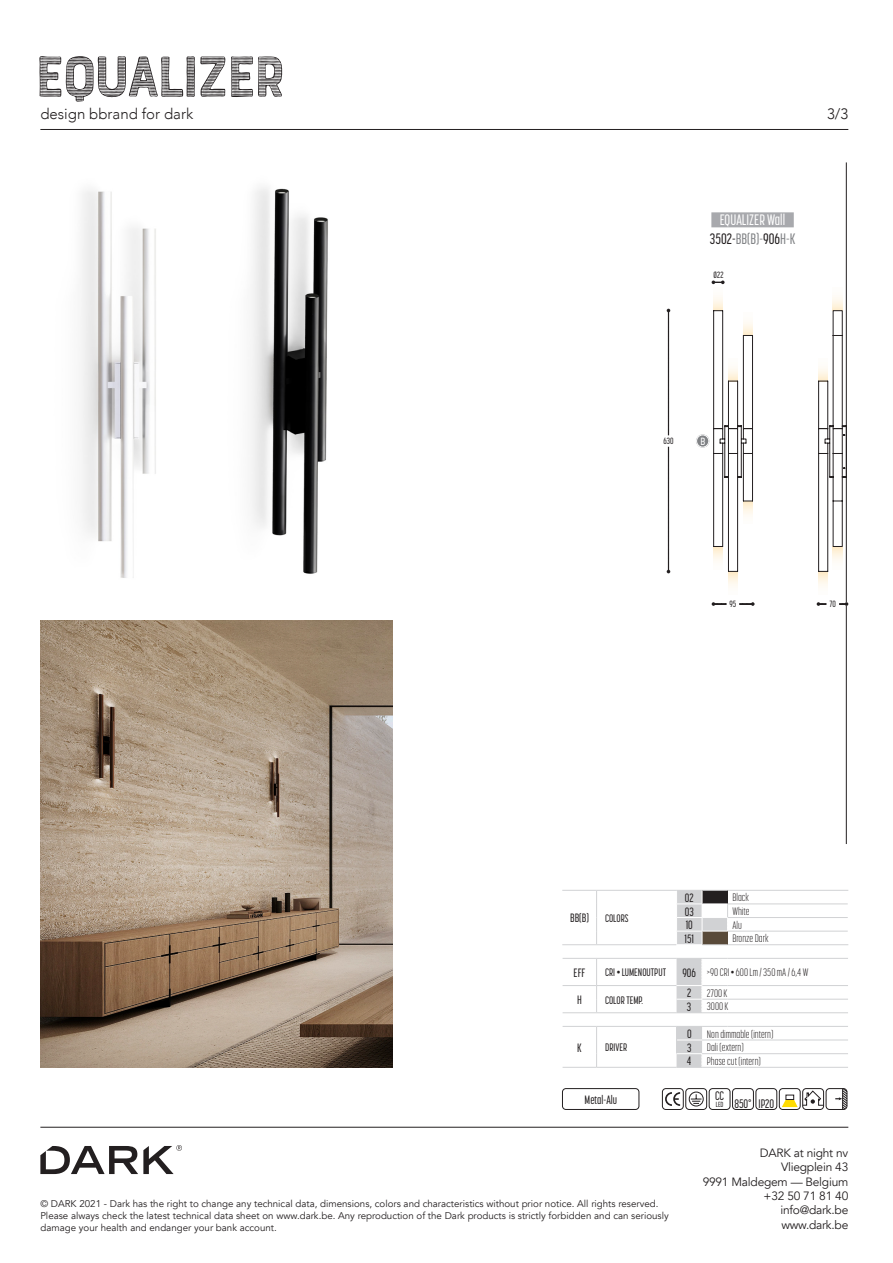
<style>
.page{position:relative;width:893px;height:1263px;background:#fff}
.page>*{position:absolute;margin:0;border:0;box-sizing:border-box;transform-origin:0 0}
.t1{font:60.3px "Bourton Hand Stripes C";letter-spacing:-.08em;color:#231f20}
.t2{font:300 15px "Avenir";color:#231f20}
.t3{font:500 15px "Korolev Compressed";color:#808285}
.t4{font:500 15px "Korolev Compressed";color:#fff}
.t5{font:500 12.3px "Korolev Compressed";letter-spacing:-.005em;color:#231f20}
.t6{font:12px "Avenir";letter-spacing:-.02em;color:#231f20}
.lamp{font:500 12px "Korolev Compressed";color:#231f20}
.lamp-2{font:300 10.8px "Korolev Compressed";color:#231f20}
.t7{font:500 10.8px "Korolev Compressed";color:#231f20}
.t8{font:500 10.35px "Korolev Condensed";color:#fff}
.t9{font:9.75px/12px "Avenir";color:#231f20}
.t10{font:500 9px "Korolev Compressed";color:#231f20}
.t11{font:500 7.35px "Korolev Compressed";color:#231f20}
.s1{color:#231f20}
</style>
<div class="page">
<hr style="left:40px;top:1127px;width:808px;height:1px;background:#231f20">
<hr style="left:40px;top:129px;width:808px;height:1px;background:#231f20">
<svg style="left:40px;top:1145px;width:142px;height:29px"></svg>
<img style="left:81px;top:190px;width:75px;height:388px">
<img style="left:251px;top:187px;width:77px;height:387px">
<img style="left:40px;top:620px;width:353px;height:447px">
<hr style="left:846px;top:162px;width:1px;height:682px;background:#231f20">
<svg style="left:728px;top:572px;width:10px;height:14px"></svg>
<svg style="left:818px;top:572px;width:10px;height:14px"></svg>
<svg style="left:833px;top:297px;width:9px;height:13px"></svg>
<svg style="left:713px;top:297px;width:10px;height:13px"></svg>
<div style="left:711px;top:212px;width:83px;height:15px;background:#a8a9ad"></div>
<svg style="left:666px;top:309px;width:5px;height:264px"></svg>
<svg style="left:712px;top:602px;width:43px;height:4px"></svg>
<svg style="left:817px;top:598px;width:31px;height:12px"></svg>
<svg style="left:713px;top:310px;width:134px;height:262px"></svg>
<div style="left:696px;top:434px;width:13px;height:14px;background:#808285;border-radius:50%"></div>
<div style="left:695px;top:433px;width:15px;height:16px;border:1px solid #fff;border-radius:50%"></div>
<div style="left:696px;top:435px;width:13px;height:12px;border:1px solid #fff;border-radius:50%"></div>
<svg style="left:711px;top:280px;width:14px;height:4px"></svg>
<div style="left:662px;top:1088px;width:21px;height:22px;border:1px solid #231f20;border-radius:3px"></div>
<svg style="left:665px;top:1092px;width:15px;height:14px"></svg>
<div style="left:686px;top:1088px;width:21px;height:22px;border:1px solid #231f20;border-radius:3px"></div>
<svg style="left:689px;top:1091px;width:15px;height:15px"></svg>
<div style="left:756px;top:1088px;width:21px;height:22px;border:1px solid #231f20;border-radius:3px"></div>
<div style="left:802px;top:1088px;width:22px;height:22px;border:1px solid #231f20;border-radius:3px"></div>
<div style="left:779px;top:1088px;width:21px;height:22px;border:1px solid #231f20;border-radius:3px"></div>
<svg style="left:782px;top:1090px;width:42px;height:17px"></svg>
<div style="left:786px;top:1095px;width:8px;height:5px;border:1px solid #231f20"></div>
<div style="left:826px;top:1088px;width:21px;height:22px;border:1px solid #231f20;border-radius:3px"></div>
<svg style="left:835px;top:1088px;width:13px;height:21px"></svg>
<div style="left:709px;top:1088px;width:21px;height:22px;border:1px solid #231f20;border-radius:3px"></div>
<div style="left:562px;top:1088px;width:77px;height:22px;border:1px solid #231f20;border-radius:3px"></div>
<svg style="left:563px;top:903px;width:285px;height:164px"></svg>
<hr style="left:728px;top:1012px;width:120px;height:1px;background:#d1d2d4">
<hr style="left:562px;top:890px;width:35px;height:1px;background:#d1d2d4">
<hr style="left:597px;top:890px;width:80px;height:1px;background:#d1d2d4">
<svg style="left:596px;top:891px;width:1px;height:53px"></svg>
<hr style="left:728px;top:890px;width:120px;height:1px;background:#d1d2d4">
<hr style="left:728px;top:904px;width:120px;height:1px;background:#d1d2d4">
<hr style="left:728px;top:917px;width:120px;height:1px;background:#d1d2d4">
<hr style="left:728px;top:931px;width:120px;height:1px;background:#d1d2d4">
<hr style="left:563px;top:985px;width:34px;height:1px;background:#d1d2d4">
<hr style="left:597px;top:985px;width:80px;height:1px;background:#d1d2d4">
<hr style="left:728px;top:944px;width:120px;height:1px;background:#d1d2d4">
<hr style="left:728px;top:985px;width:120px;height:1px;background:#d1d2d4">
<hr style="left:728px;top:999px;width:120px;height:1px;background:#d1d2d4">
<hr style="left:728px;top:1040px;width:120px;height:1px;background:#d1d2d4">
<hr style="left:562px;top:944px;width:35px;height:1px;background:#d1d2d4">
<hr style="left:597px;top:944px;width:79px;height:1px;background:#d1d2d4">
<hr style="left:563px;top:1026px;width:34px;height:1px;background:#d1d2d4">
<hr style="left:597px;top:1026px;width:79px;height:1px;background:#d1d2d4">
<hr style="left:563px;top:1067px;width:34px;height:1px;background:#d1d2d4">
<hr style="left:597px;top:1067px;width:80px;height:1px;background:#d1d2d4">
<hr style="left:563px;top:958px;width:34px;height:1px;background:#d1d2d4">
<hr style="left:597px;top:958px;width:80px;height:1px;background:#d1d2d4">
<hr style="left:728px;top:958px;width:120px;height:1px;background:#d1d2d4">
<svg style="left:596px;top:959px;width:1px;height:53px"></svg>
<svg style="left:596px;top:1027px;width:1px;height:40px"></svg>
<hr style="left:563px;top:1012px;width:34px;height:1px;background:#d1d2d4">
<hr style="left:597px;top:1012px;width:80px;height:1px;background:#d1d2d4">
<hr style="left:728px;top:1067px;width:120px;height:1px;background:#d1d2d4">
<hr style="left:728px;top:1053px;width:120px;height:1px;background:#d1d2d4">
<hr style="left:728px;top:1026px;width:120px;height:1px;background:#d1d2d4">
<svg style="left:676px;top:890px;width:52px;height:178px"></svg>
<div style="left:732px;top:1088px;width:22px;height:22px;border:1px solid #231f20;border-radius:3px"></div>
<p class="t1" style="left:34px;top:39px;width:255px">EQUALIZER</p>
<p class="t2" style="left:40px;top:105px;width:154px">design bbrand for dark</p>
<p class="t2" style="left:827px;top:105px;width:23px">3/3</p>
<p class="t4" style="left:720px;top:212px;width:67px">EQUALIZER Wall</p>
<p class="t3" style="left:710px;top:231px;width:87px"><span class="s1">3502-</span>BB(B)-<span class="s1">906</span>H-K</p>
<p class="t10" style="left:714px;top:269px;width:11px">Ø22</p>
<p class="t10" style="left:663px;top:436px;width:12px">630</p>
<p class="t8" style="left:700px;top:435px;width:6px">B</p>
<p class="t10" style="left:729px;top:599px;width:8px">95</p>
<p class="t10" style="left:830px;top:599px;width:8px">70</p>
<p class="lamp" style="left:570px;top:911px;width:20px">BB(B)</p>
<p class="t7" style="left:605px;top:912px;width:25px">COLORS</p>
<p class="lamp" style="left:685px;top:891px;width:10px">02</p>
<p class="lamp-2" style="left:732px;top:892px;width:18px">Black</p>
<p class="lamp" style="left:685px;top:905px;width:10px">03</p>
<p class="lamp-2" style="left:732px;top:905px;width:19px">White</p>
<p class="lamp" style="left:686px;top:918px;width:9px">10</p>
<p class="lamp-2" style="left:732px;top:919px;width:11px">Alu</p>
<p class="lamp" style="left:685px;top:932px;width:11px">151</p>
<p class="lamp-2" style="left:732px;top:932px;width:38px">Bronze Dark</p>
<p class="lamp" style="left:574px;top:966px;width:13px">EFF</p>
<p class="t7" style="left:605px;top:966px;width:62px">CRI • LUMENOUTPUT</p>
<p class="lamp" style="left:682px;top:966px;width:15px">906</p>
<p class="lamp-2" style="left:707px;top:966px;width:103px">&gt;90 CRI • 600 Lm / 350 mA / 6,4 W</p>
<p class="lamp" style="left:577px;top:993px;width:6px">H</p>
<p class="t7" style="left:605px;top:994px;width:40px">COLOR TEMP.</p>
<p class="lamp" style="left:687px;top:986px;width:6px">2</p>
<p class="lamp-2" style="left:707px;top:987px;width:22px">2700 K</p>
<p class="lamp" style="left:687px;top:1000px;width:6px">3</p>
<p class="lamp-2" style="left:707px;top:1000px;width:23px">3000 K</p>
<p class="lamp" style="left:577px;top:1041px;width:6px">K</p>
<p class="t7" style="left:605px;top:1041px;width:24px">DRIVER</p>
<p class="lamp" style="left:585px;top:1093px;width:34px">Metal-Alu</p>
<p class="t9" style="left:40px;top:1198px;width:620px">© DARK 2021 - Dark has the right to change any technical data, dimensions, colors and characteristics without prior notice. All rights reserved.</p>
<p class="t9" style="left:40px;top:1210px;width:630px">Please always check the latest technical data sheet on www.dark.be. Any reproduction of the Dark products is strictly forbidden and can seriously damage your health and endanger your bank account.</p>
<p class="lamp" style="left:687px;top:1027px;width:6px">0</p>
<p class="lamp-2" style="left:707px;top:1028px;width:68px">Non dimmable (intern)</p>
<p class="lamp" style="left:687px;top:1041px;width:6px">3</p>
<p class="lamp-2" style="left:707px;top:1041px;width:38px">Dali (extern)</p>
<p class="lamp" style="left:687px;top:1054px;width:6px">4</p>
<p class="lamp-2" style="left:707px;top:1055px;width:56px">Phase cut (intern)</p>
<p class="t5" style="left:734px;top:1097px;width:19px">850°</p>
<p class="t5" style="left:715px;top:1089px;width:10px">CC</p>
<p class="t11" style="left:716px;top:1101px;width:9px">LED</p>
<p class="t5" style="left:758px;top:1097px;width:17px">IP20</p>
<p class="t6" style="left:760px;top:1145px;width:90px">DARK at night nv</p>
<p class="t6" style="left:781px;top:1160px;width:69px">Vliegplein 43</p>
<p class="t6" style="left:703px;top:1174px;width:147px">9991 Maldegem — Belgium</p>
<p class="t6" style="left:764px;top:1189px;width:86px">+32 50 71 81 40</p>
<p class="t6" style="left:780px;top:1203px;width:69px">info@dark.be</p>
<p class="t6" style="left:781px;top:1217px;width:68px">www.dark.be</p>
</div>
